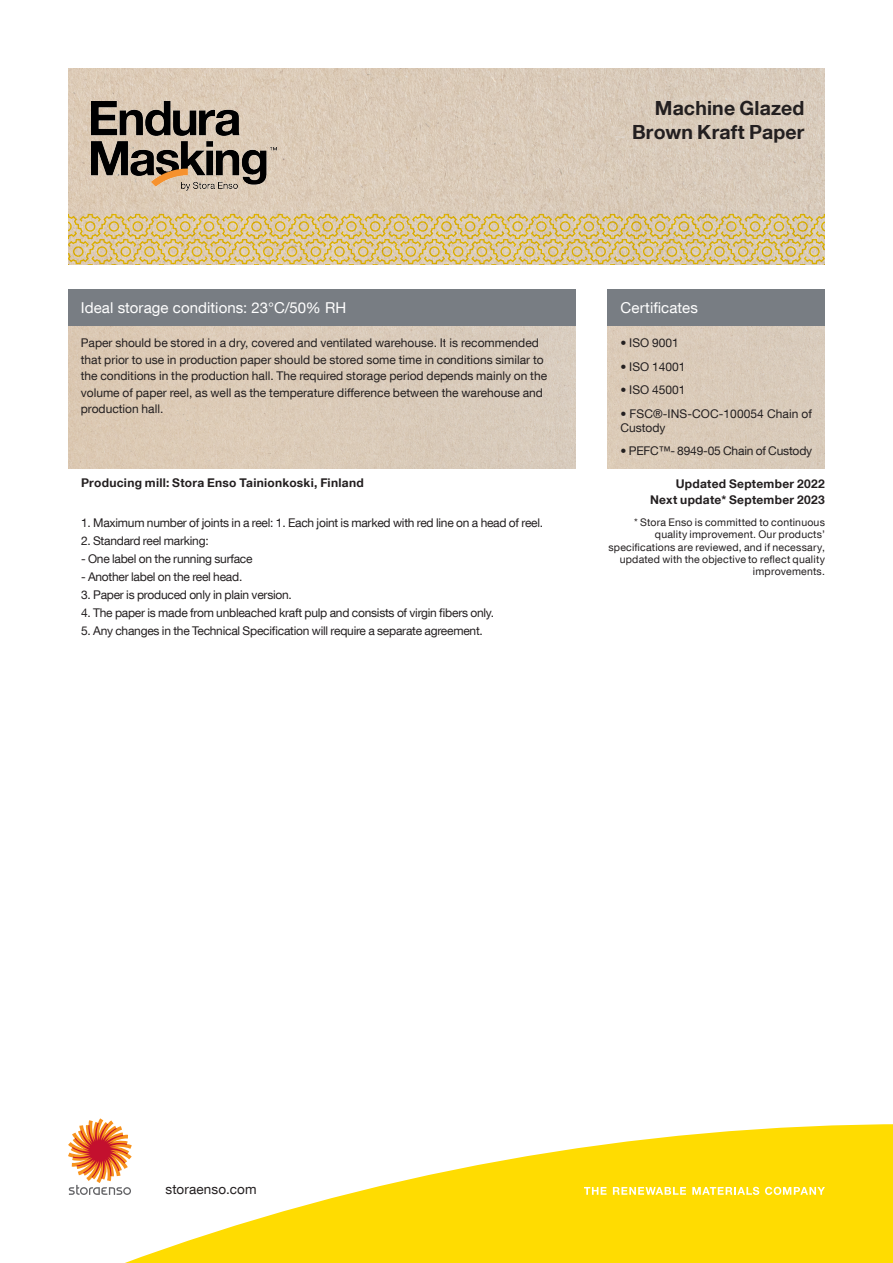
<style>
.page{position:relative;width:893px;height:1263px;background:#fff}
.page>*{position:absolute;margin:0;border:0;box-sizing:border-box;transform-origin:0 0}
.t1{font:700 19.5px/23.4px "Helvetica Neue LT Com";letter-spacing:.01em;color:#231f20;text-align:right}
.t2{font:15px "Helvetica Neue LT Com";letter-spacing:.005em;color:#fff}
.t3{font:13.5px "Helvetica Neue LT Com";letter-spacing:.01em;color:#231f20}
.t4{font:12px/16.5px "Helvetica Neue LT Com";letter-spacing:-.015em;color:#231f20}
.t5{font:700 12px/16.5px "Helvetica Neue LT Com";letter-spacing:.025em;color:#231f20;text-align:right}
.t6{font:12px/14.4px "Helvetica Neue LT Com";letter-spacing:.005em;color:#231f20}
.t7{font:10.5px/12.5px "Helvetica Neue LT Com";letter-spacing:.02em;color:#231f20;text-align:right}
</style>
<div class="page">
<svg style="left:125px;top:1124px;width:768px;height:139px;fill:#ffdc01"></svg>
<svg style="left:584px;top:1187px;width:23px;height:8px"></svg>
<svg style="left:613px;top:1187px;width:73px;height:8px"></svg>
<svg style="left:692px;top:1187px;width:67px;height:8px"></svg>
<svg style="left:765px;top:1187px;width:60px;height:8px"></svg>
<img style="left:68px;top:326px;width:507px;height:143px">
<div style="left:608px;top:326px;width:217px;height:143px;background:#d9cab9"></div>
<img style="left:68px;top:68px;width:757px;height:146px">
<div style="left:68px;top:290px;width:507px;height:36px;background:#787d83"></div>
<svg style="left:68px;top:1118px;width:64px;height:77px"></svg>
<svg style="left:68px;top:214px;width:757px;height:50px;background:#dac389"></svg>
<img style="left:92px;top:101px;width:184px;height:90px">
<div style="left:608px;top:290px;width:217px;height:36px;background:#787d83"></div>
<h1 class="t1" style="left:632px;top:96px;width:174px">Machine Glazed<br>Brown Kraft Paper</h1>
<p class="t2" style="left:81px;top:299px;width:267px">Ideal storage conditions: 23°C/50% RH</p>
<p class="t4" style="left:81px;top:335px;width:468px">Paper should be stored in a dry, covered and ventilated warehouse. It is recommended that prior to use in production paper should be stored some time in conditions similar to the conditions in the production hall. The required storage period depends mainly on the volume of paper reel, as well as the temperature difference between the warehouse and production hall.</p>
<p class="t5" style="left:81px;top:475px;width:284px">Producing mill: Stora Enso Tainionkoski, Finland</p>
<p class="t4" style="left:81px;top:514px;width:464px">1. Maximum number of joints in a reel: 1. Each joint is marked with red line on a head of reel.</p>
<p class="t4" style="left:81px;top:532px;width:129px">2. Standard reel marking:</p>
<p class="t4" style="left:81px;top:550px;width:173px">- One label on the running surface</p>
<p class="t4" style="left:81px;top:568px;width:163px">- Another label on the reel head.</p>
<p class="t4" style="left:81px;top:586px;width:212px">3. Paper is produced only in plain version.</p>
<p class="t4" style="left:81px;top:604px;width:415px">4. The paper is made from unbleached kraft pulp and consists of virgin fibers only.</p>
<p class="t4" style="left:81px;top:622px;width:403px">5. Any changes in the Technical Specification will require a separate agreement.</p>
<p class="t2" style="left:620px;top:299px;width:79px">Certificates</p>
<p class="t4" style="left:620px;top:335px;width:60px">• ISO 9001</p>
<p class="t4" style="left:620px;top:358px;width:67px">• ISO 14001</p>
<p class="t4" style="left:620px;top:381px;width:67px">• ISO 45001</p>
<p class="t6" style="left:620px;top:406px;width:193px">• FSC®-INS-COC-100054 Chain of<br>Custody</p>
<p class="t4" style="left:620px;top:443px;width:193px">• PEFC™- 8949-05 Chain of Custody</p>
<p class="t5" style="left:650px;top:475px;width:176px">Updated September 2022<br>Next update* September 2023</p>
<p class="t7" style="left:608px;top:516px;width:218px">* Stora Enso is committed to continuous quality improvement. Our products’ specifications are reviewed, and if necessary, updated with the objective to reflect quality improvements.</p>
<p class="t3" style="left:165px;top:1181px;width:93px">storaenso.com</p>
</div>
